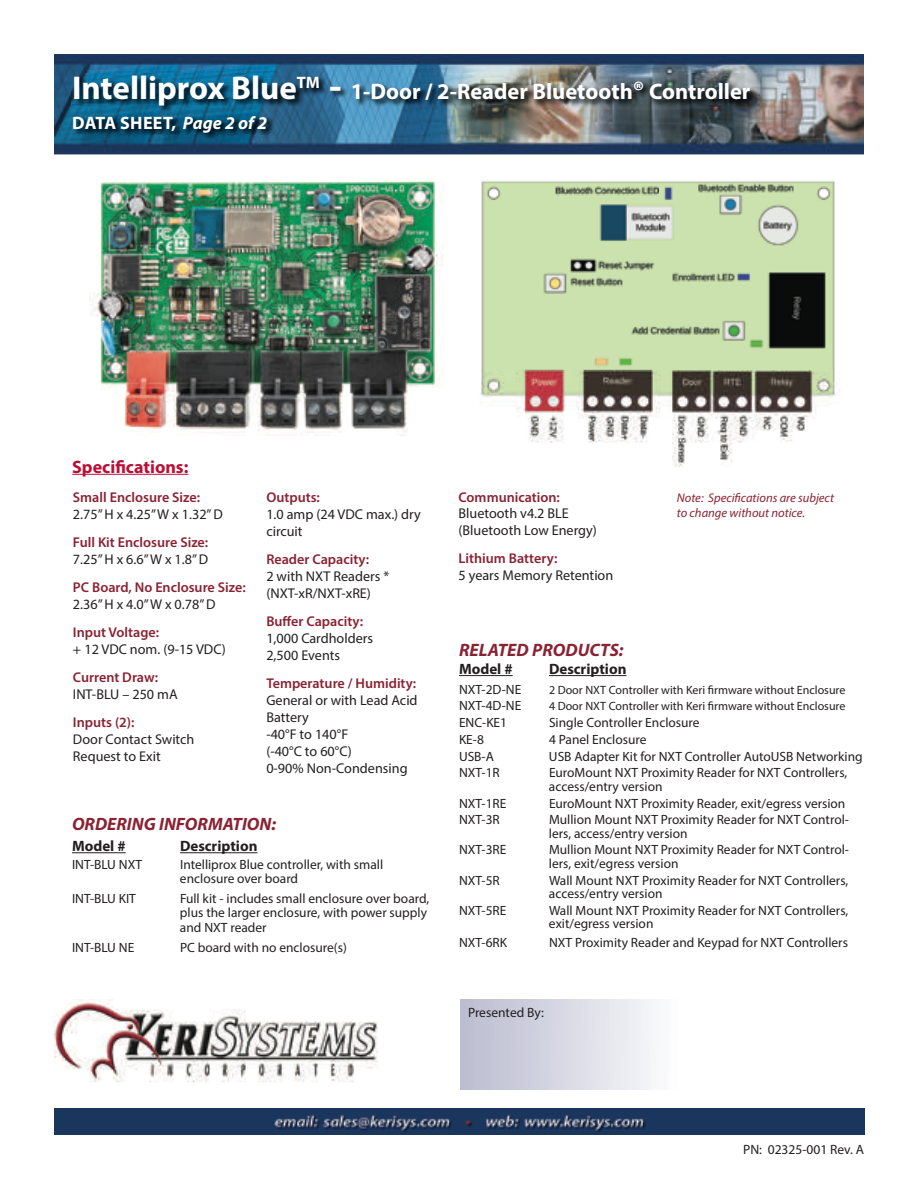
<style>
.page{position:relative;width:918px;height:1188px;background:#fff}
.page>*{position:absolute;margin:0;border:0;box-sizing:border-box;transform-origin:0 0}
.t1{font:700 33px "Myriad Pro";color:#fff}
.t2{font:700 22.5px "Myriad Pro";color:#fff}
.t3{font:700 18px "Myriad Pro";letter-spacing:.02em;color:#fff}
.t4{font:italic 700 18px "Myriad Pro";color:#8b2232}
.t5{font:700 18px "Myriad Pro";color:#b90f36}
.t6{font:italic 700 17.85px "Myriad Pro";color:#8b2232}
.t7{font:700 15px "Myriad Pro";color:#231f20}
.t8{font:14.1px/17px "Myriad Pro";color:#231f20}
.t9{font:600 14.1px "Myriad Pro";color:#8b2232}
.t10{font:13.5px/13.5px "Myriad Pro";color:#231f20}
.t11{font:italic 12.6px/15.1px "Myriad Pro";color:#8b2232}
.t12{font:12px "Myriad Pro";color:#231f20}
.s1{font-size:39px}
.s2{font-size:25.5px}
.s3{font-style:italic}
</style>
<div class="page">
<img style="left:54px;top:54px;width:810px;height:100px">
<img style="left:72px;top:74px;width:687px;height:68px">
<svg style="left:461px;top:999px;width:190px;height:90px;background:#d6d7e2"></svg>
<img style="left:53px;top:999px;width:325px;height:115px">
<img style="left:55px;top:1108px;width:810px;height:26px">
<hr style="left:72px;top:474px;width:116px;height:1px;background:#b90f36">
<hr style="left:72px;top:852px;width:54px;height:1px;background:#231f20">
<hr style="left:180px;top:852px;width:77px;height:1px;background:#231f20">
<hr style="left:459px;top:675px;width:54px;height:1px;background:#231f20">
<hr style="left:549px;top:675px;width:77px;height:1px;background:#231f20">
<img style="left:90px;top:180px;width:354px;height:255px">
<img style="left:480px;top:180px;width:360px;height:287px">
<h1 class="t1" style="left:72px;top:66px;width:250px">Intelliprox Blue<sup>TM</sup></h1>
<h2 class="t2" style="left:329px;top:77px;width:423px"><span class="s1">-</span> 1-Door / 2-Reader Bluetooth<span class="s2">®</span> Controller</h2>
<h3 class="t3" style="left:72px;top:111px;width:196px">DATA SHEET, <span class="s3">Page 2 of 2</span></h3>
<h3 class="t5" style="left:72px;top:455px;width:123px">Specifications:</h3>
<p class="t9" style="left:73px;top:488px;width:129px">Small Enclosure Size:</p>
<p class="t8" style="left:73px;top:505px;width:151px">2.75” H x 4.25” W x 1.32” D</p>
<p class="t9" style="left:73px;top:533px;width:137px">Full Kit Enclosure Size:</p>
<p class="t8" style="left:73px;top:550px;width:137px">7.25” H x 6.6” W x 1.8” D</p>
<p class="t9" style="left:73px;top:578px;width:174px">PC Board, No Enclosure Size:</p>
<p class="t8" style="left:73px;top:595px;width:144px">2.36” H x 4.0” W x 0.78” D</p>
<p class="t9" style="left:73px;top:623px;width:88px">Input Voltage:</p>
<p class="t8" style="left:73px;top:641px;width:154px">+ 12 VDC nom. (9-15 VDC)</p>
<p class="t9" style="left:73px;top:668px;width:87px">Current Draw:</p>
<p class="t8" style="left:73px;top:686px;width:106px">INT-BLU – 250 mA</p>
<p class="t9" style="left:73px;top:713px;width:63px">Inputs (2):</p>
<p class="t8" style="left:73px;top:731px;width:123px">Door Contact Switch<br>Request to Exit</p>
<p class="t9" style="left:266px;top:488px;width:55px">Outputs:</p>
<p class="t8" style="left:266px;top:505px;width:156px">1.0 amp (24 VDC max.) dry circuit</p>
<p class="t9" style="left:266px;top:550px;width:104px">Reader Capacity:</p>
<p class="t8" style="left:266px;top:567px;width:124px">2 with NXT Readers * (NXT-xR/NXT-xRE)</p>
<p class="t9" style="left:266px;top:612px;width:98px">Buffer Capacity:</p>
<p class="t8" style="left:266px;top:629px;width:108px">1,000 Cardholders<br>2,500 Events</p>
<p class="t9" style="left:266px;top:674px;width:151px">Temperature / Humidity:</p>
<p class="t8" style="left:266px;top:692px;width:153px">General or with Lead Acid<br>Battery<br>-40°F to 140°F<br>(-40°C to 60°C)<br>0-90% Non-Condensing</p>
<h3 class="t6" style="left:72px;top:813px;width:206px">ORDERING INFORMATION:</h3>
<p class="t7" style="left:72px;top:836px;width:55px">Model #</p>
<p class="t7" style="left:180px;top:836px;width:79px">Description</p>
<p class="t10" style="left:72px;top:858px;width:72px">INT-BLU NXT</p>
<p class="t10" style="left:180px;top:858px;width:205px">Intelliprox Blue controller, with small enclosure over board</p>
<p class="t10" style="left:72px;top:892px;width:66px">INT-BLU KIT</p>
<p class="t10" style="left:180px;top:891px;width:251px;line-height:14.2px">Full kit - includes small enclosure over board, plus the larger enclosure, with power supply and NXT reader</p>
<p class="t10" style="left:72px;top:940px;width:64px">INT-BLU NE</p>
<p class="t10" style="left:180px;top:940px;width:168px">PC board with no enclosure(s)</p>
<p class="t9" style="left:459px;top:488px;width:103px">Communication:</p>
<p class="t8" style="left:459px;top:505px;width:140px">Bluetooth v4.2 BLE (Bluetooth Low Energy)</p>
<p class="t9" style="left:459px;top:549px;width:100px">Lithium Battery:</p>
<p class="t8" style="left:459px;top:567px;width:156px">5 years Memory Retention</p>
<p class="t11" style="left:677px;top:490px;width:159px">Note: Specifications are subject to change without notice.</p>
<h3 class="t4" style="left:459px;top:638px;width:166px">RELATED PRODUCTS:</h3>
<p class="t7" style="left:459px;top:659px;width:55px">Model #</p>
<p class="t7" style="left:549px;top:659px;width:79px">Description</p>
<p class="t10" style="left:459px;top:682px;width:64px">NXT-2D-NE</p>
<p class="t12" style="left:549px;top:682px;width:298px">2 Door NXT Controller with Keri firmware without Enclosure</p>
<p class="t10" style="left:459px;top:699px;width:64px">NXT-4D-NE</p>
<p class="t12" style="left:549px;top:699px;width:298px">4 Door NXT Controller with Keri firmware without Enclosure</p>
<p class="t10" style="left:459px;top:716px;width:50px">ENC-KE1</p>
<p class="t10" style="left:549px;top:716px;width:152px">Single Controller Enclosure</p>
<p class="t10" style="left:459px;top:732px;width:26px">KE-8</p>
<p class="t10" style="left:549px;top:732px;width:99px">4 Panel Enclosure</p>
<p class="t10" style="left:459px;top:749px;width:36px">USB-A</p>
<p class="t10" style="left:549px;top:749px;width:315px">USB Adapter Kit for NXT Controller AutoUSB Networking</p>
<p class="t10" style="left:459px;top:766px;width:42px">NXT-1R</p>
<p class="t10" style="left:549px;top:766px;width:300px">EuroMount NXT Proximity Reader for NXT Controllers, access/entry version</p>
<p class="t10" style="left:459px;top:796px;width:49px">NXT-1RE</p>
<p class="t10" style="left:549px;top:796px;width:298px">EuroMount NXT Proximity Reader, exit/egress version</p>
<p class="t10" style="left:459px;top:813px;width:42px">NXT-3R</p>
<p class="t10" style="left:549px;top:813px;width:302px">Mullion Mount NXT Proximity Reader for NXT Control&shy;lers, access/entry version</p>
<p class="t10" style="left:459px;top:843px;width:49px">NXT-3RE</p>
<p class="t10" style="left:549px;top:843px;width:302px">Mullion Mount NXT Proximity Reader for NXT Control&shy;lers, exit/egress version</p>
<p class="t10" style="left:459px;top:873px;width:42px">NXT-5R</p>
<p class="t10" style="left:549px;top:873px;width:301px">Wall Mount NXT Proximity Reader for NXT Controllers, access/entry version</p>
<p class="t10" style="left:459px;top:903px;width:49px">NXT-5RE</p>
<p class="t10" style="left:549px;top:903px;width:301px">Wall Mount NXT Proximity Reader for NXT Controllers, exit/egress version</p>
<p class="t10" style="left:459px;top:935px;width:50px">NXT-6RK</p>
<p class="t10" style="left:549px;top:935px;width:301px">NXT Proximity Reader and Keypad for NXT Controllers</p>
<p class="t10" style="left:468px;top:1006px;width:78px">Presented By:</p>
<p class="t10" style="left:743px;top:1142px;width:122px">PN: 02325-001 Rev. A</p>
</div>
